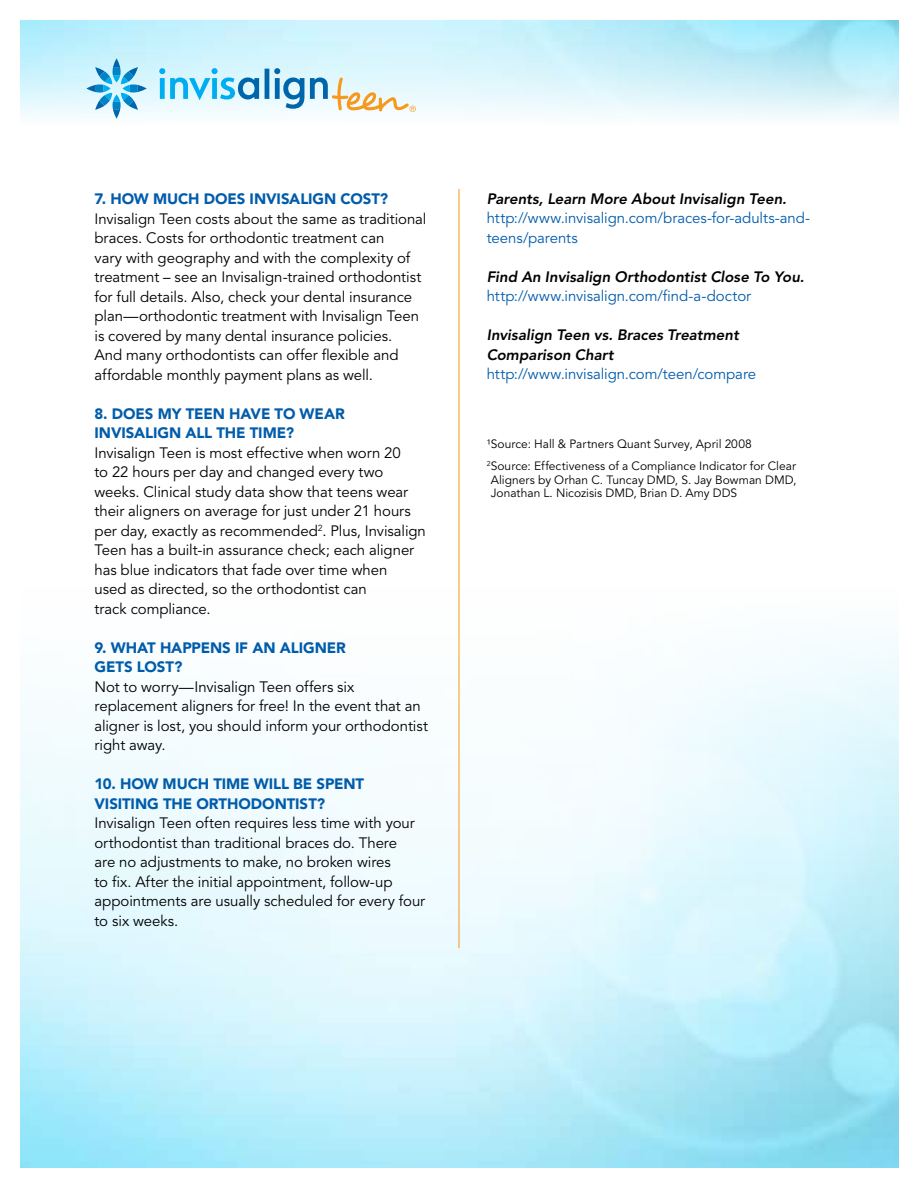
<style>
.page{position:relative;width:918px;height:1188px;background:#fff}
.page>*{position:absolute;margin:0;border:0;box-sizing:border-box;transform-origin:0 0}
.t1{font:15px/19.5px "Avenir";letter-spacing:-.005em;color:#000}
.t2{font:900 15px/19.5px "Avenir";letter-spacing:-.005em;color:#005cab}
.t3{font:15px/19.5px "Avenir";letter-spacing:-.005em;color:#005cab}
.t4{font:italic 800 15px/19.5px "Avenir";color:#000}
.t5{font:12px/22.4px "Avenir";letter-spacing:.005em;color:#000}
</style>
<div class="page">
<svg style="left:86px;top:58px;width:61px;height:61px;background:#a1d7ef"></svg>
<svg style="left:159px;top:68px;width:257px;height:44px;background:#bddee8"></svg>
<hr style="left:459px;top:189px;width:1px;height:759px;background:#f7991c">
<p class="t2" style="left:94px;top:189px;width:295px">7. HOW MUCH DOES INVISALIGN COST?</p>
<p class="t1" style="left:94px;top:209px;width:333px">Invisalign Teen costs about the same as traditional braces. Costs for orthodontic treatment can<br>vary with geography and with the complexity of treatment – see an Invisalign-trained orthodontist for full details. Also, check your dental insurance plan—orthodontic treatment with Invisalign Teen is covered by many dental insurance policies.<br>And many orthodontists can offer flexible and affordable monthly payment plans as well.</p>
<p class="t2" style="left:94px;top:404px;width:252px">8. DOES MY TEEN HAVE TO WEAR<br>INVISALIGN ALL THE TIME?</p>
<p class="t1" style="left:94px;top:443px;width:333px">Invisalign Teen is most effective when worn 20<br>to 22 hours per day and changed every two weeks. Clinical study data show that teens wear their aligners on average for just under 21 hours per day, exactly as recommended<sup>2</sup>. Plus, Invisalign Teen has a built-in assurance check; each aligner has blue indicators that fade over time when<br>used as directed, so the orthodontist can<br>track compliance.</p>
<p class="t2" style="left:95px;top:638px;width:253px">9. WHAT HAPPENS IF AN ALIGNER<br>GETS LOST?</p>
<p class="t1" style="left:95px;top:677px;width:335px">Not to worry—Invisalign Teen offers six replacement aligners for free! In the event that an aligner is lost, you should inform your orthodontist right away.</p>
<p class="t2" style="left:95px;top:774px;width:271px">10. HOW MUCH TIME WILL BE SPENT<br>VISITING THE ORTHODONTIST?</p>
<p class="t1" style="left:95px;top:814px;width:332px">Invisalign Teen often requires less time with your orthodontist than traditional braces do. There<br>are no adjustments to make, no broken wires<br>to fix. After the initial appointment, follow-up appointments are usually scheduled for every four to six weeks.</p>
<p class="t4" style="left:487px;top:189px;width:301px">Parents, Learn More About Invisalign Teen.</p>
<p class="t3" style="left:487px;top:209px;width:325px">http://www.invisalign.com/braces-for-adults-and&shy;teens/parents</p>
<p class="t4" style="left:487px;top:267px;width:319px">Find An Invisalign Orthodontist Close To You.</p>
<p class="t3" style="left:487px;top:287px;width:266px">http://www.invisalign.com/find-a-doctor</p>
<p class="t4" style="left:487px;top:325px;width:254px">Invisalign Teen vs. Braces Treatment<br>Comparison Chart</p>
<p class="t3" style="left:487px;top:365px;width:271px">http://www.invisalign.com/teen/compare</p>
<p class="t5" style="left:487px;top:433px;width:311px">¹Source: Hall &amp; Partners Quant Survey, April 2008<br><sup>2</sup>Source: Effectiveness of a Compliance Indicator for Clear</p>
<p class="t5" style="left:491px;top:473px;width:307px;line-height:13.5px">Aligners by Orhan C. Tuncay DMD, S. Jay Bowman DMD,<br>Jonathan L. Nicozisis DMD, Brian D. Amy DDS</p>
</div>
